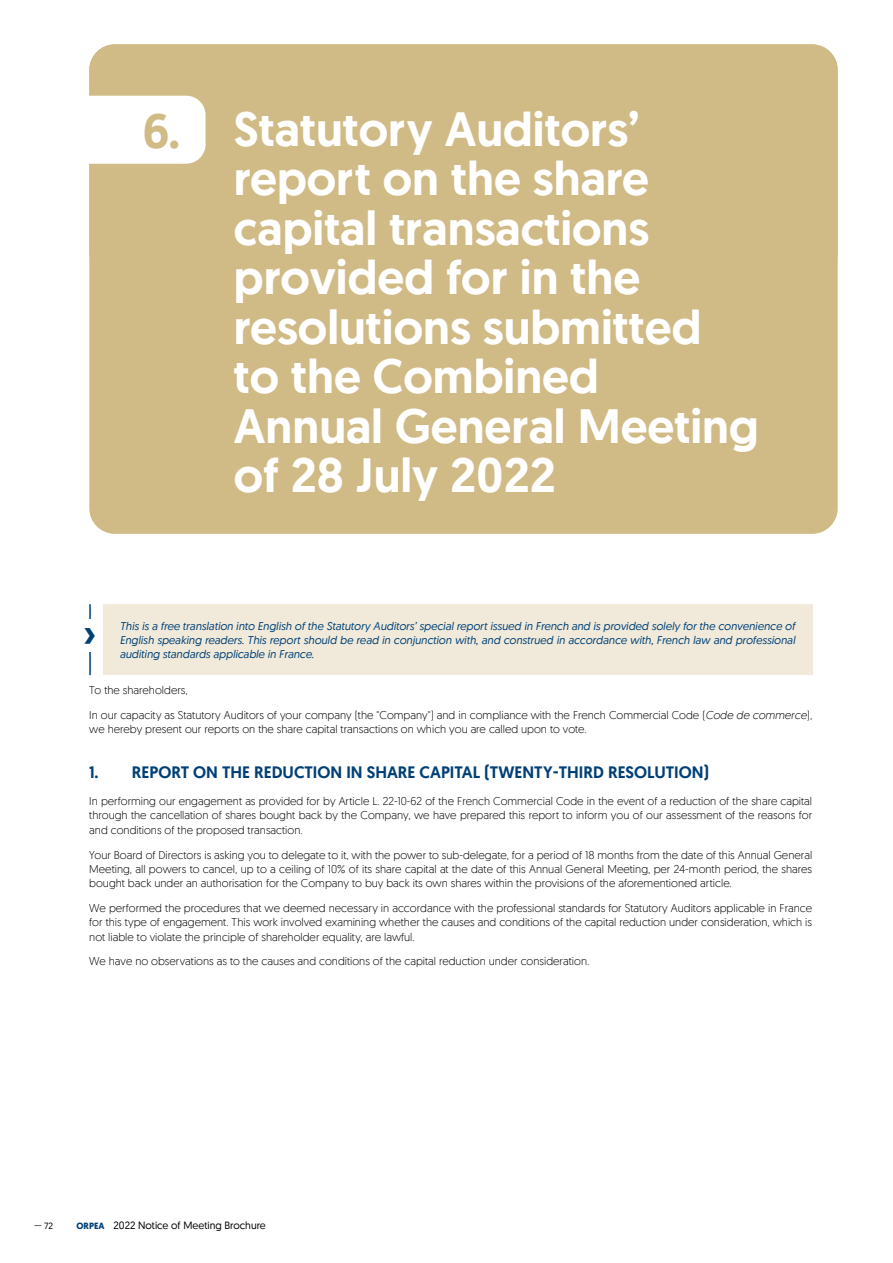
<style>
.page{position:relative;width:893px;height:1263px;background:#fff}
.page>*{position:absolute;margin:0;border:0;box-sizing:border-box;transform-origin:0 0}
.t1{font:500 48px/49.5px "Geomanist";color:#fff}
.t2{font:500 42px "Geomanist";color:#004077}
.t3{font:500 16.5px "Geomanist";color:#004077}
.t4{font:300 11.25px/14.2px "Geomanist";color:#000;text-align:justify}
.t5{font:italic 11.25px/14.2px "Geomanist";color:#004077;text-align:justify}
.t6{font:10.5px "Geomanist";color:#000}
.t7{font:9px "Geomanist";color:#000}
.s1{color:#d0bb86}
.s2{font-style:italic}
.s3{font-weight:700;font-size:9px;color:#004077}
</style>
<div class="page">
<div style="left:89px;top:44px;width:749px;height:490px;background:#d0bb86;border-radius:26px"></div>
<div style="left:47px;top:96px;width:159px;height:68px;background:#fff;border-radius:19px"></div>
<div style="left:103px;top:604px;width:709px;height:71px;background:#f1eada"></div>
<hr style="left:89px;top:604px;width:2px;height:71px;background:#004077">
<div style="left:81px;top:619px;width:17px;height:33px;background:#fff"></div>
<h1 class="t1" style="left:234px;top:105px;width:526px;text-indent:-91px"><span class="s1">6.</span> Statutory Auditors’ report on the share capital transactions provided for in the resolutions submitted to the Combined<br>Annual General Meeting of 28 July 2022</h1>
<p class="t5" style="left:120px;top:619px;width:677px">This is a free translation into English of the Statutory Auditors’ special report issued in French and is provided solely for the convenience of English speaking readers. This report should be read in conjunction with, and construed in accordance with, French law and professional auditing standards applicable in France.</p>
<p class="t4" style="left:89px;top:683px;width:100px">To the shareholders,</p>
<p class="t4" style="left:89px;top:708px;width:724px">In our capacity as Statutory Auditors of your company (the "Company") and in compliance with the French Commercial Code (<span class="s2">Code de commerce</span>), we hereby present our reports on the share capital transactions on which you are called upon to vote.</p>
<h3 class="t3" style="left:89px;top:761px;width:621px">1. REPORT ON THE REDUCTION IN SHARE CAPITAL (TWENTY-THIRD RESOLUTION)</h3>
<p class="t4" style="left:89px;top:794px;width:724px">In performing our engagement as provided for by Article L. 22-10-62 of the French Commercial Code in the event of a reduction of the share capital through the cancellation of shares bought back by the Company, we have prepared this report to inform you of our assessment of the reasons for and conditions of the proposed transaction.</p>
<p class="t4" style="left:89px;top:848px;width:724px">Your Board of Directors is asking you to delegate to it, with the power to sub-delegate, for a period of 18 months from the date of this Annual General Meeting, all powers to cancel, up to a ceiling of 10% of its share capital at the date of this Annual General Meeting, per 24-month period, the shares bought back under an authorisation for the Company to buy back its own shares within the provisions of the aforementioned article.</p>
<p class="t4" style="left:89px;top:901px;width:724px">We performed the procedures that we deemed necessary in accordance with the professional standards for Statutory Auditors applicable in France for this type of engagement. This work involved examining whether the causes and conditions of the capital reduction under consideration, which is not liable to violate the principle of shareholder equality, are lawful.</p>
<p class="t4" style="left:89px;top:954px;width:502px">We have no observations as to the causes and conditions of the capital reduction under consideration.</p>
<h2 class="t2" style="left:83px;top:608px;width:14px">›</h2>
<p class="t7" style="left:34px;top:1220px;width:21px">— 72</p>
<p class="t6" style="left:77px;top:1221px;width:191px"><span class="s3">ORPEA</span> 2022 Notice of Meeting Brochure</p>
</div>
